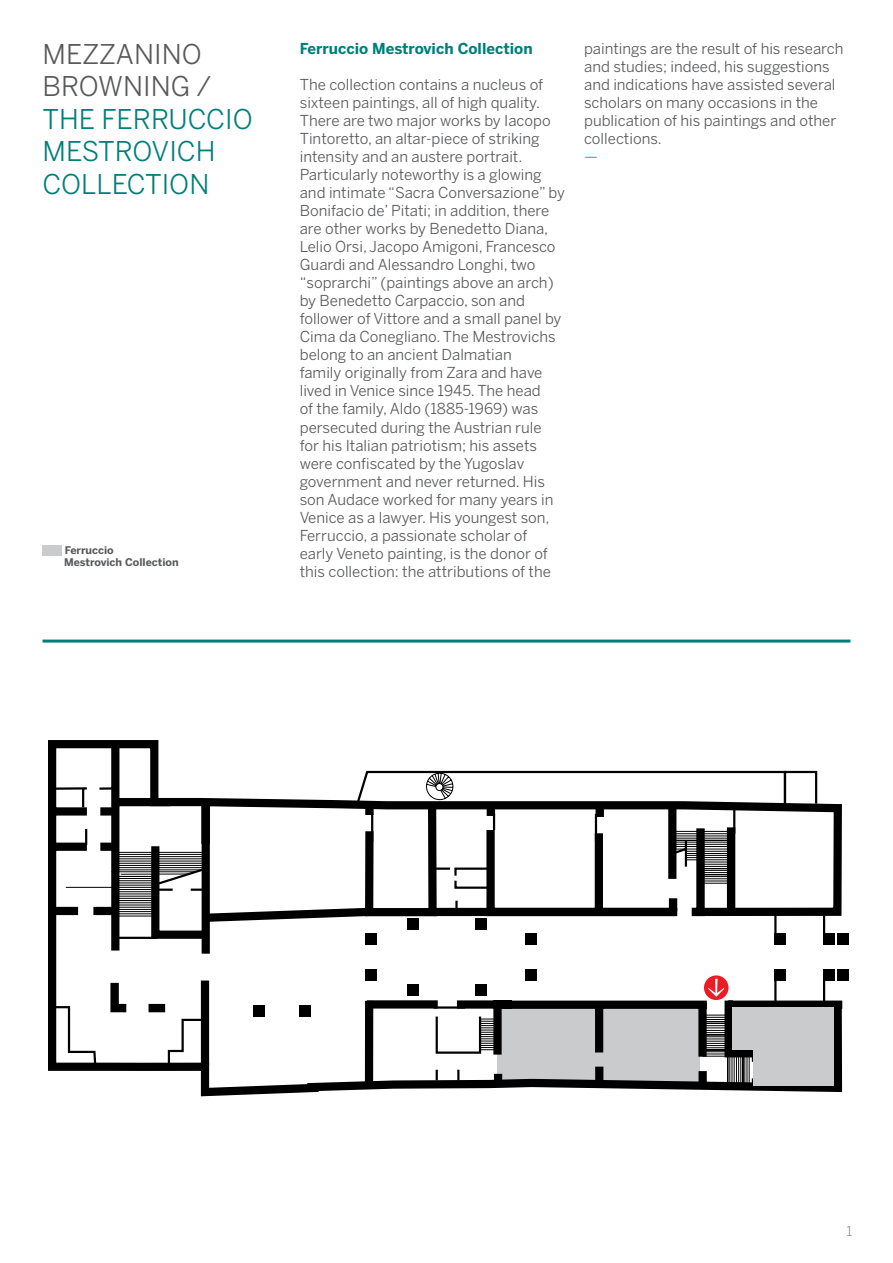
<style>
.page{position:relative;width:893px;height:1263px;background:#fff}
.page>*{position:absolute;margin:0;border:0;box-sizing:border-box;transform-origin:0 0}
.t1{font:27px/32.4px "Benton Sans";color:#007e7a}
.t2{font:27px/32.4px "Benton Sans";color:#58595b}
.t3{font:15px/18px "Benton Sans";color:#58595b}
.t4{font:700 15px "Benton Sans";color:#007e7a}
.t5{font:15px "Benton Sans";color:#339895}
.t6{font:13.5px "Benton Sans";color:#939598}
.t7{font:700 10.5px/12.6px "Benton Sans";color:#58595b}
</style>
<div class="page">
<hr style="left:43px;top:639px;width:807px;height:3px;background:#007e7a">
<div style="left:43px;top:545px;width:19px;height:11px;background:#c9cbcc"></div>
<svg style="left:48px;top:740px;width:795px;height:357px"></svg>
<div style="left:823px;top:969px;width:12px;height:12px;background:#000"></div>
<div style="left:823px;top:933px;width:12px;height:12px;background:#000"></div>
<div style="left:837px;top:969px;width:12px;height:12px;background:#000"></div>
<div style="left:837px;top:933px;width:12px;height:12px;background:#000"></div>
<svg style="left:52px;top:770px;width:774px;height:319px"></svg>
<svg style="left:426px;top:772px;width:28px;height:28px"></svg>
<div style="left:436px;top:783px;width:7px;height:7px;background:#fff;border-radius:50%"></div>
<div style="left:435px;top:783px;width:8px;height:8px;border:1px solid #000;border-radius:50%"></div>
<hr style="left:116px;top:916px;width:40px;height:1px;background:#000">
<hr style="left:116px;top:913px;width:40px;height:1px;background:#000">
<hr style="left:116px;top:911px;width:40px;height:1px;background:#000">
<hr style="left:116px;top:909px;width:40px;height:1px;background:#000">
<hr style="left:116px;top:907px;width:40px;height:1px;background:#000">
<hr style="left:116px;top:905px;width:40px;height:1px;background:#000">
<hr style="left:116px;top:902px;width:40px;height:1px;background:#000">
<hr style="left:116px;top:900px;width:40px;height:1px;background:#000">
<hr style="left:116px;top:898px;width:40px;height:1px;background:#000">
<hr style="left:116px;top:896px;width:40px;height:1px;background:#000">
<hr style="left:116px;top:894px;width:40px;height:1px;background:#000">
<hr style="left:116px;top:891px;width:40px;height:1px;background:#000">
<hr style="left:116px;top:889px;width:40px;height:1px;background:#000">
<hr style="left:66px;top:887px;width:89px;height:1px;background:#000">
<hr style="left:116px;top:885px;width:40px;height:1px;background:#000">
<hr style="left:116px;top:883px;width:40px;height:1px;background:#000">
<hr style="left:116px;top:880px;width:40px;height:1px;background:#000">
<hr style="left:116px;top:878px;width:40px;height:1px;background:#000">
<hr style="left:116px;top:876px;width:40px;height:1px;background:#000">
<hr style="left:121px;top:874px;width:69px;height:1px;background:#000">
<hr style="left:111px;top:871px;width:84px;height:1px;background:#000">
<hr style="left:116px;top:869px;width:89px;height:1px;background:#000">
<hr style="left:116px;top:867px;width:89px;height:1px;background:#000">
<hr style="left:116px;top:865px;width:89px;height:1px;background:#000">
<hr style="left:116px;top:863px;width:89px;height:1px;background:#000">
<hr style="left:116px;top:861px;width:89px;height:1px;background:#000">
<hr style="left:116px;top:858px;width:89px;height:1px;background:#000">
<hr style="left:116px;top:856px;width:89px;height:1px;background:#000">
<hr style="left:116px;top:854px;width:89px;height:1px;background:#000">
<hr style="left:116px;top:852px;width:89px;height:1px;background:#000">
<svg style="left:480px;top:1019px;width:17px;height:31px"></svg>
<svg style="left:702px;top:1015px;width:48px;height:70px"></svg>
<svg style="left:591px;top:799px;width:148px;height:121px"></svg>
<hr style="left:673px;top:831px;width:54px;height:1px;background:#000">
<div style="left:704px;top:975px;width:24px;height:25px;background:#ed1c24;border-radius:50%"></div>
<svg style="left:708px;top:979px;width:16px;height:18px"></svg>
<div style="left:733px;top:1008px;width:101px;height:42px;background:#c9cbcc"></div>
<div style="left:753px;top:1049px;width:81px;height:36px;background:#c9cbcc"></div>
<h1 class="t2" style="left:43px;top:38px;width:170px">MEZZANINO<br>BROWNING /</h1>
<h1 class="t1" style="left:43px;top:102px;width:212px">THE FERRUCCIO<br>MESTROVICH<br>COLLECTION</h1>
<p class="t7" style="left:64px;top:543px;width:116px">Ferruccio<br>Mestrovich Collection</p>
<p class="t4" style="left:300px;top:40px;width:234px">Ferruccio Mestrovich Collection</p>
<p class="t3" style="left:300px;top:76px;width:267px">The collection contains a nucleus of sixteen paintings, all of high quality.<br>There are two major works by Iacopo Tintoretto, an altar-piece of striking intensity and an austere portrait.<br>Particularly noteworthy is a glowing and intimate “Sacra Conversazione” by Bonifacio de’ Pitati; in addition, there are other works by Benedetto Diana, Lelio Orsi, Jacopo Amigoni, Francesco Guardi and Alessandro Longhi, two “soprarchi” (paintings above an arch) by Benedetto Carpaccio, son and follower of Vittore and a small panel by Cima da Conegliano. The Mestrovichs belong to an ancient Dalmatian<br>family originally from Zara and have lived in Venice since 1945. The head<br>of the family, Aldo (1885-1969) was persecuted during the Austrian rule<br>for his Italian patriotism; his assets were confiscated by the Yugoslav government and never returned. His son Audace worked for many years in Venice as a lawyer. His youngest son, Ferruccio, a passionate scholar of<br>early Veneto painting, is the donor of this collection: the attributions of the</p>
<p class="t3" style="left:584px;top:40px;width:261px">paintings are the result of his research and studies; indeed, his suggestions and indications have assisted several scholars on many occasions in the publication of his paintings and other collections.</p>
<p class="t5" style="left:584px;top:148px;width:15px">—</p>
<p class="t6" style="left:847px;top:1223px;width:7px">1</p>
</div>
